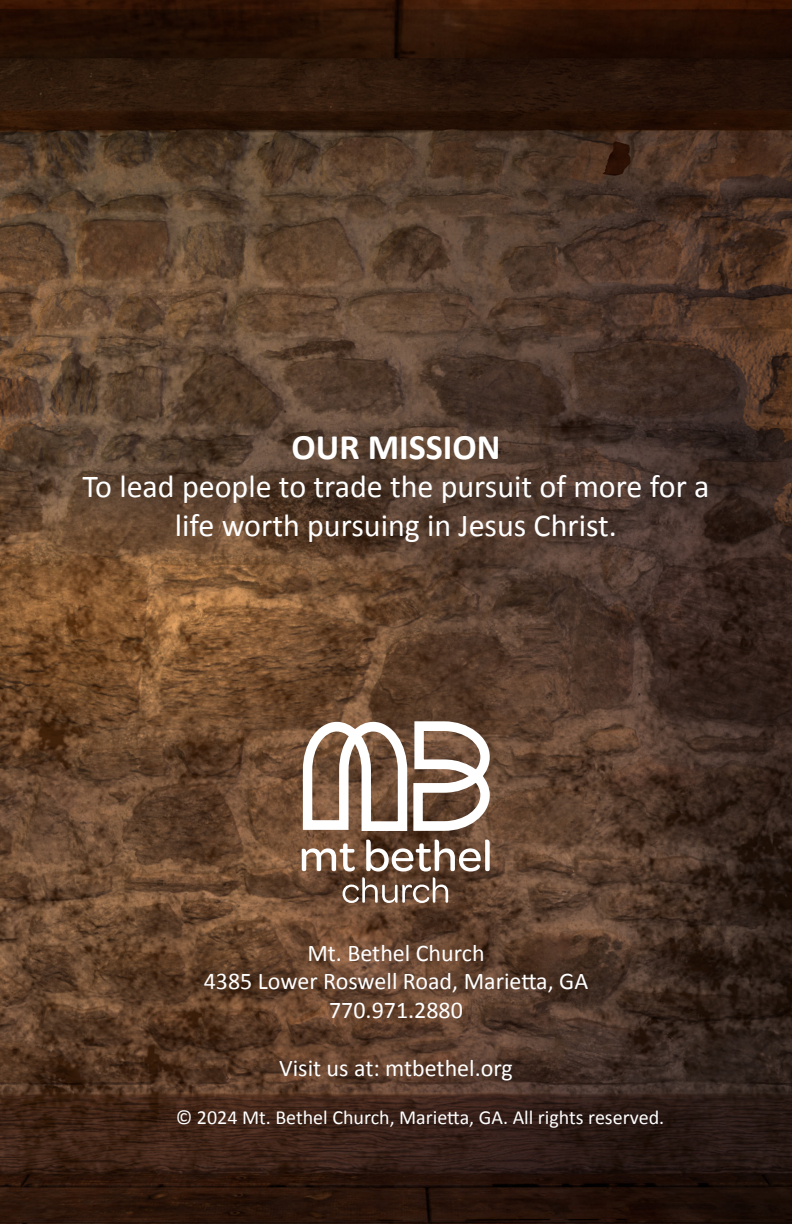
<style>
.page{position:relative;width:792px;height:1224px;background:#fff}
.page>*{position:absolute;margin:0;border:0;box-sizing:border-box;transform-origin:0 0}
.t1{font:700 36px "Calibri";color:#fff}
.t2{font:32px/38.4px "Calibri";color:#fff;text-align:center}
.t3{font:24px "Calibri";color:#fff}
.t4{font:20px "Calibri";color:#fff}
</style>
<div class="page">
<img style="left:0;top:0;width:792px;height:1224px">
<svg style="left:302px;top:721px;width:188px;height:112px"></svg>
<svg style="left:302px;top:840px;width:188px;height:63px"></svg>
<p class="t1" style="left:291px;top:422px;width:211px">OUR MISSION</p>
<p class="t2" style="left:83px;top:467px;width:628px">To lead people to trade the pursuit of more for a life worth pursuing in Jesus Christ.</p>
<p class="t3" style="left:307px;top:936px;width:179px">Mt. Bethel Church</p>
<p class="t3" style="left:204px;top:965px;width:386px">4385 Lower Roswell Road, Marietta, GA</p>
<p class="t3" style="left:329px;top:994px;width:135px">770.971.2880</p>
<p class="t3" style="left:279px;top:1051px;width:235px">Visit us at: mtbethel.org</p>
<p class="t4" style="left:176px;top:1103px;width:490px">© 2024 Mt. Bethel Church, Marietta, GA. All rights reserved.</p>
</div>
